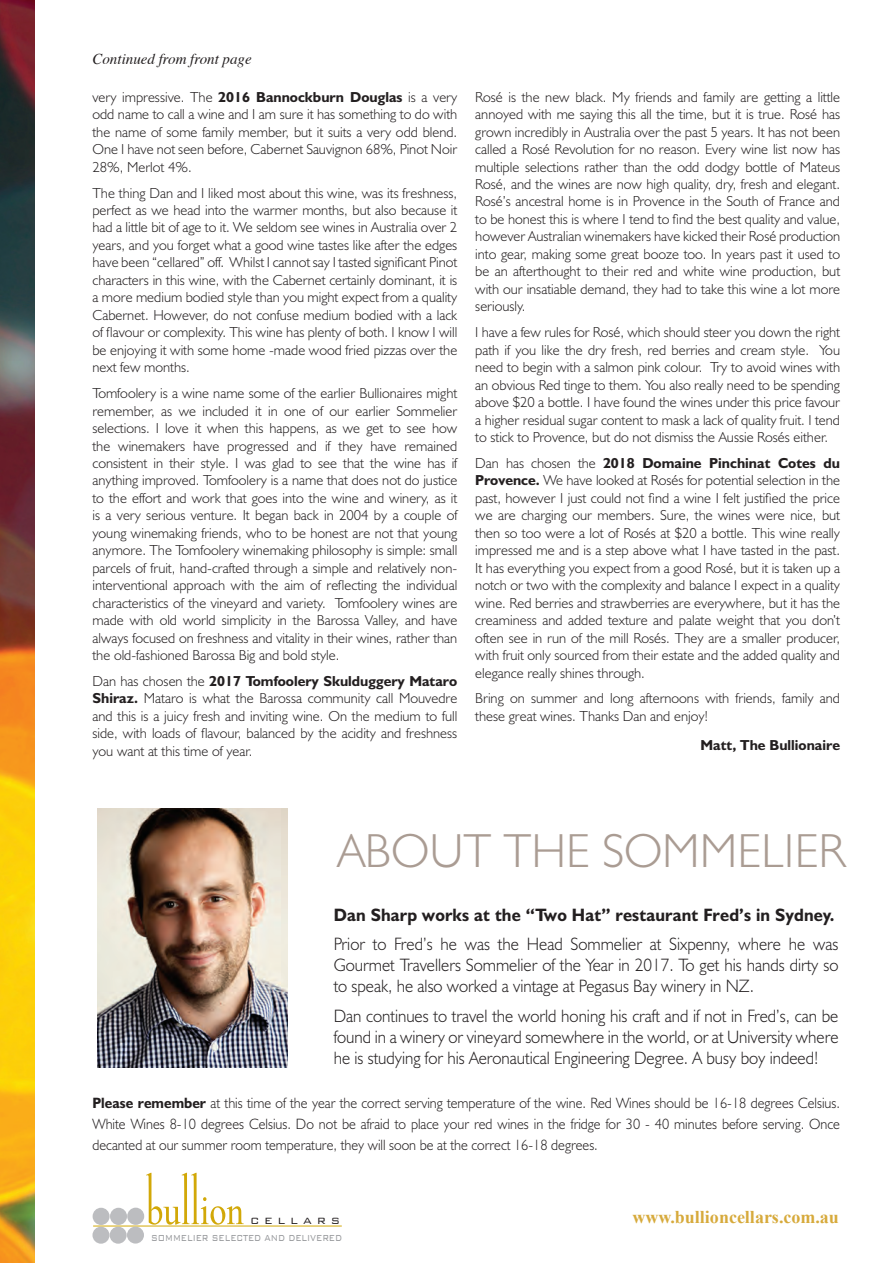
<style>
.page{position:relative;width:893px;height:1263px;background:#fff}
.page>*{position:absolute;margin:0;border:0;box-sizing:border-box;transform-origin:0 0}
.t1{font:300 48px "Humanist 521 BT";color:#aa9c93}
.t2{font:300 18px/21px "Humanist 521 BT";color:#231f20;text-align:justify;scale:.95 1}
.t3{font:700 18px "Humanist 521 BT";letter-spacing:.01em;color:#231f20;scale:.95 1}
.t4{font:700 18px "Times New Roman";color:#d7aa3c}
.t5{font:300 15px/21px "Humanist 521 BT";color:#231f20;text-align:justify;scale:.95 1}
.t6{font:italic 15px "Times";color:#231f20}
.t7{font:300 14.55px/17.4px "Humanist 521 BT";color:#231f20;text-align:justify}
.t8{font:700 14.55px "Humanist 521 BT";color:#231f20}
.t9{font:300 12.15px "Bank Gothic BT";letter-spacing:.4em;color:#231f20}
.t10{font:300 11.7px "Bank Gothic BT";color:#939598;scale:.75 1}
.s1{font-weight:700}
</style>
<div class="page">
<img style="left:0;top:0;width:34px;height:1263px">
<hr style="left:93px;top:1226px;width:249px;height:1px;background:#d2a808">
<svg style="left:146px;top:1173px;width:98px;height:52px"></svg>
<div style="left:93px;top:1208px;width:17px;height:17px;background:#bcbdc0;border-radius:50%"></div>
<div style="left:110px;top:1208px;width:17px;height:17px;background:#bcbdc0;border-radius:50%"></div>
<div style="left:127px;top:1207px;width:17px;height:18px;background:#bcbdc0;border-radius:50%"></div>
<div style="left:92px;top:1227px;width:17px;height:17px;background:#bcbdc0;border-radius:50%"></div>
<div style="left:110px;top:1227px;width:17px;height:17px;background:#bcbdc0;border-radius:50%"></div>
<div style="left:127px;top:1226px;width:17px;height:17px;background:#bcbdc0;border-radius:50%"></div>
<img style="left:98px;top:809px;width:189px;height:258px">
<p class="t6" style="left:92px;top:46px;width:161px">Continued from front page</p>
<p class="t7" style="left:92px;top:88px;width:366px">very impressive. The <span class="s1">2016 Bannockburn Douglas</span> is a very odd name to call a wine and I am sure it has something to do with the name of some family member, but it suits a very odd blend.<br>One I have not seen before, Cabernet Sauvignon 68%, Pinot Noir 28%, Merlot 4%.</p>
<p class="t7" style="left:92px;top:184px;width:366px">The thing Dan and I liked most about this wine, was its freshness, perfect as we head into the warmer months, but also because it had a little bit of age to it. We seldom see wines in Australia over 2 years, and you forget what a good wine tastes like after the edges have been “cellared” off. Whilst I cannot say I tasted significant Pinot characters in this wine, with the Cabernet certainly dominant, it is a more medium bodied style than you might expect from a quality Cabernet. However, do not confuse medium bodied with a lack of flavour or complexity. This wine has plenty of both. I know I will be enjoying it with some home -made wood fried pizzas over the next few months.</p>
<p class="t7" style="left:92px;top:384px;width:366px">Tomfoolery is a wine name some of the earlier Bullionaires might remember, as we included it in one of our earlier Sommelier selections. I love it when this happens, as we get to see how the winemakers have progressed and if they have remained consistent in their style. I was glad to see that the wine has if anything improved. Tomfoolery is a name that does not do justice to the effort and work that goes into the wine and winery, as it is a very serious venture. It began back in 2004 by a couple of young winemaking friends, who to be honest are not that young anymore. The Tomfoolery winemaking philosophy is simple: small parcels of fruit, hand-crafted through a simple and relatively non&shy;interventional approach with the aim of reflecting the individual characteristics of the vineyard and variety. Tomfoolery wines are made with old world simplicity in the Barossa Valley, and have always focused on freshness and vitality in their wines, rather than the old-fashioned Barossa Big and bold style.</p>
<p class="t7" style="left:92px;top:672px;width:366px">Dan has chosen the <span class="s1">2017 Tomfoolery Skulduggery Mataro Shiraz.</span> Mataro is what the Barossa community call Mouvedre and this is a juicy fresh and inviting wine. On the medium to full side, with loads of flavour, balanced by the acidity and freshness you want at this time of year.</p>
<p class="t7" style="left:475px;top:88px;width:366px">Rosé is the new black. My friends and family are getting a little annoyed with me saying this all the time, but it is true. Rosé has grown incredibly in Australia over the past 5 years. It has not been called a Rosé Revolution for no reason. Every wine list now has multiple selections rather than the odd dodgy bottle of Mateus Rosé, and the wines are now high quality, dry, fresh and elegant.<br>Rosé’s ancestral home is in Provence in the South of France and to be honest this is where I tend to find the best quality and value, however Australian winemakers have kicked their Rosé production into gear, making some great booze too. In years past it used to be an afterthought to their red and white wine production, but with our insatiable demand, they had to take this wine a lot more seriously.</p>
<p class="t7" style="left:475px;top:323px;width:366px">I have a few rules for Rosé, which should steer you down the right path if you like the dry fresh, red berries and cream style. You need to begin with a salmon pink colour. Try to avoid wines with an obvious Red tinge to them. You also really need to be spending above $20 a bottle. I have found the wines under this price favour a higher residual sugar content to mask a lack of quality fruit. I tend to stick to Provence, but do not dismiss the Aussie Rosés either.</p>
<p class="t7" style="left:475px;top:454px;width:366px">Dan has chosen the <span class="s1">2018 Domaine Pinchinat Cotes du Provence.</span> We have looked at Rosés for potential selection in the past, however I just could not find a wine I felt justified the price we are charging our members. Sure, the wines were nice, but then so too were a lot of Rosés at $20 a bottle. This wine really impressed me and is a step above what I have tasted in the past.<br>It has everything you expect from a good Rosé, but it is taken up a notch or two with the complexity and balance I expect in a quality wine. Red berries and strawberries are everywhere, but it has the creaminess and added texture and palate weight that you don’t often see in run of the mill Rosés. They are a smaller producer, with fruit only sourced from their estate and the added quality and elegance really shines through.</p>
<p class="t7" style="left:475px;top:689px;width:366px">Bring on summer and long afternoons with friends, family and these great wines. Thanks Dan and enjoy!</p>
<p class="t8" style="left:700px;top:736px;width:141px">Matt, The Bullionaire</p>
<h1 class="t1" style="left:338px;top:821px;width:509px">ABOUT THE SOMMELIER</h1>
<p class="t3" style="left:334px;top:904px;width:529px">Dan Sharp works at the “Two Hat” restaurant Fred’s in Sydney.</p>
<p class="t2" style="left:334px;top:933px;width:533px">Prior to Fred’s he was the Head Sommelier at Sixpenny, where he was Gourmet Travellers Sommelier of the Year in 2017. To get his hands dirty so to speak, he also worked a vintage at Pegasus Bay winery in NZ.</p>
<p class="t2" style="left:334px;top:1005px;width:533px">Dan continues to travel the world honing his craft and if not in Fred’s, can be found in a winery or vineyard somewhere in the world, or at University where he is studying for his Aeronautical Engineering Degree. A busy boy indeed!</p>
<p class="t5" style="left:92px;top:1092px;width:788px"><span class="s1">Please remember</span> at this time of the year the correct serving temperature of the wine. Red Wines should be 16-18 degrees Celsius.<br>White Wines 8-10 degrees Celsius. Do not be afraid to place your red wines in the fridge for 30 - 40 minutes before serving. Once decanted at our summer room temperature, they will soon be at the correct 16-18 degrees.</p>
<p class="t9" style="left:250px;top:1214px;width:92px">CELLARS</p>
<p class="t10" style="left:151px;top:1231px;width:256px">SOMMELIER SELECTED AND DELIVERED</p>
<p class="t4" style="left:632px;top:1204px;width:208px">www.bullioncellars.com.au</p>
</div>
